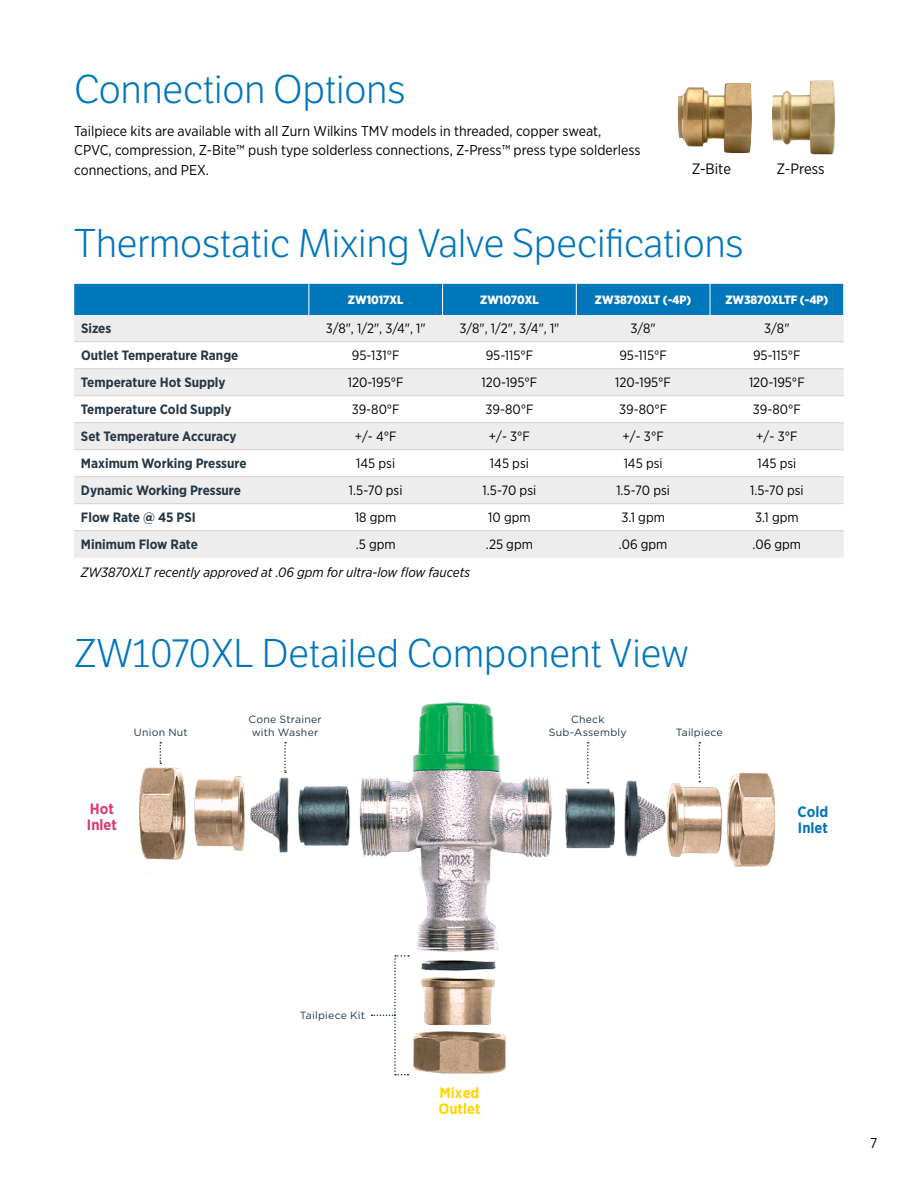
<style>
.page{position:relative;width:918px;height:1188px;background:#fff}
.page>*{position:absolute;margin:0;border:0;box-sizing:border-box;transform-origin:0 0}
.t1{font:39px "LFT Etica Lt";color:#0076bb}
.t2{font:15px "Gotham Narrow";color:#000}
.t3{font:700 15px/16.5px "Gotham Narrow";color:#ffd600}
.t4{font:700 15px/16.5px "Gotham Narrow";color:#0076bb}
.t5{font:700 15px/16.5px "Gotham Narrow";color:#dc3972}
.t6{font:14.25px/19.5px "Gotham Narrow";color:#000}
.t7{font:13.5px "Gotham Narrow";color:#000}
.t8{font:700 13.5px "Gotham Narrow";color:#263746}
.t9{font:italic 13.5px "Gotham Narrow";color:#000}
.t10{font:900 12px "Gotham Narrow";color:#fff}
.t11{font:10.5px/13.5px "Gotham";letter-spacing:.02em;color:#1e384b;text-align:center}
</style>
<div class="page">
<img style="left:139px;top:702px;width:637px;height:374px">
<svg style="left:284px;top:742px;width:2px;height:31px"></svg>
<svg style="left:587px;top:742px;width:2px;height:41px"></svg>
<svg style="left:160px;top:742px;width:1px;height:22px"></svg>
<svg style="left:371px;top:955px;width:38px;height:120px"></svg>
<svg style="left:699px;top:742px;width:1px;height:40px"></svg>
<img style="left:772px;top:80px;width:57px;height:75px">
<img style="left:677px;top:83px;width:75px;height:70px">
<div style="left:74px;top:284px;width:769px;height:31px;background:#0076bb"></div>
<svg style="left:74px;top:315px;width:770px;height:243px;fill:#ededee"></svg>
<hr style="left:443px;top:341px;width:133px;height:1px;background:#d1d3d4">
<hr style="left:576px;top:341px;width:134px;height:1px;background:#d1d3d4">
<hr style="left:443px;top:368px;width:133px;height:1px;background:#d1d3d4">
<hr style="left:576px;top:368px;width:134px;height:1px;background:#d1d3d4">
<hr style="left:74px;top:395px;width:235px;height:1px;background:#d1d3d4">
<hr style="left:309px;top:395px;width:134px;height:1px;background:#d1d3d4">
<hr style="left:443px;top:395px;width:133px;height:1px;background:#d1d3d4">
<hr style="left:576px;top:395px;width:134px;height:1px;background:#d1d3d4">
<hr style="left:710px;top:395px;width:134px;height:1px;background:#d1d3d4">
<hr style="left:74px;top:422px;width:235px;height:1px;background:#d1d3d4">
<hr style="left:309px;top:422px;width:134px;height:1px;background:#d1d3d4">
<hr style="left:443px;top:422px;width:133px;height:1px;background:#d1d3d4">
<hr style="left:576px;top:422px;width:134px;height:1px;background:#d1d3d4">
<hr style="left:74px;top:449px;width:235px;height:1px;background:#d1d3d4">
<hr style="left:309px;top:449px;width:134px;height:1px;background:#d1d3d4">
<hr style="left:443px;top:449px;width:133px;height:1px;background:#d1d3d4">
<hr style="left:576px;top:449px;width:134px;height:1px;background:#d1d3d4">
<hr style="left:74px;top:476px;width:235px;height:1px;background:#d1d3d4">
<hr style="left:309px;top:476px;width:134px;height:1px;background:#d1d3d4">
<hr style="left:443px;top:476px;width:133px;height:1px;background:#d1d3d4">
<hr style="left:576px;top:476px;width:134px;height:1px;background:#d1d3d4">
<hr style="left:74px;top:503px;width:235px;height:1px;background:#d1d3d4">
<hr style="left:309px;top:503px;width:134px;height:1px;background:#d1d3d4">
<hr style="left:443px;top:503px;width:133px;height:1px;background:#d1d3d4">
<hr style="left:576px;top:503px;width:134px;height:1px;background:#d1d3d4">
<hr style="left:309px;top:530px;width:134px;height:1px;background:#d1d3d4">
<hr style="left:443px;top:530px;width:133px;height:1px;background:#d1d3d4">
<hr style="left:576px;top:530px;width:134px;height:1px;background:#d1d3d4">
<hr style="left:442px;top:284px;width:1px;height:31px;background:#fff">
<hr style="left:710px;top:422px;width:134px;height:1px;background:#d1d3d4">
<hr style="left:710px;top:449px;width:134px;height:1px;background:#d1d3d4">
<hr style="left:710px;top:476px;width:134px;height:1px;background:#d1d3d4">
<hr style="left:710px;top:503px;width:134px;height:1px;background:#d1d3d4">
<hr style="left:710px;top:530px;width:134px;height:1px;background:#d1d3d4">
<hr style="left:309px;top:284px;width:1px;height:31px;background:#fff">
<hr style="left:576px;top:284px;width:1px;height:31px;background:#fff">
<hr style="left:710px;top:284px;width:1px;height:31px;background:#fff">
<hr style="left:710px;top:341px;width:134px;height:1px;background:#d1d3d4">
<hr style="left:710px;top:368px;width:134px;height:1px;background:#d1d3d4">
<hr style="left:74px;top:530px;width:235px;height:1px;background:#d1d3d4">
<hr style="left:309px;top:368px;width:134px;height:1px;background:#d1d3d4">
<hr style="left:309px;top:341px;width:134px;height:1px;background:#d1d3d4">
<hr style="left:74px;top:341px;width:235px;height:1px;background:#d1d3d4">
<hr style="left:74px;top:368px;width:235px;height:1px;background:#d1d3d4">
<h1 class="t1" style="left:74px;top:67px;width:333px">Connection Options</h1>
<p class="t6" style="left:74px;top:121px;width:568px">Tailpiece kits are available with all Zurn Wilkins TMV models in threaded, copper sweat,<br>CPVC, compression, Z-Bite™ push type solderless connections, Z-Press™ press type solderless connections, and PEX.</p>
<p class="t2" style="left:692px;top:159px;width:41px">Z-Bite</p>
<p class="t2" style="left:777px;top:159px;width:49px">Z-Press</p>
<h1 class="t1" style="left:74px;top:221px;width:671px">Thermostatic Mixing Valve Specifications</h1>
<p class="t10" style="left:348px;top:292px;width:57px">ZW1017XL</p>
<p class="t10" style="left:480px;top:292px;width:60px">ZW1070XL</p>
<p class="t10" style="left:595px;top:292px;width:98px">ZW3870XLT (-4P)</p>
<p class="t10" style="left:725px;top:292px;width:105px">ZW3870XLTF (-4P)</p>
<p class="t8" style="left:81px;top:320px;width:32px">Sizes</p>
<p class="t7" style="left:326px;top:320px;width:102px">3/8", 1/2", 3/4", 1"</p>
<p class="t7" style="left:459px;top:320px;width:102px">3/8", 1/2", 3/4", 1"</p>
<p class="t7" style="left:631px;top:320px;width:27px">3/8"</p>
<p class="t7" style="left:764px;top:320px;width:27px">3/8"</p>
<p class="t8" style="left:81px;top:347px;width:159px">Outlet Temperature Range</p>
<p class="t7" style="left:352px;top:347px;width:49px">95-131°F</p>
<p class="t7" style="left:486px;top:347px;width:49px">95-115°F</p>
<p class="t7" style="left:619px;top:347px;width:49px">95-115°F</p>
<p class="t7" style="left:753px;top:347px;width:49px">95-115°F</p>
<p class="t8" style="left:81px;top:374px;width:146px">Temperature Hot Supply</p>
<p class="t7" style="left:348px;top:374px;width:57px">120-195°F</p>
<p class="t7" style="left:482px;top:374px;width:57px">120-195°F</p>
<p class="t7" style="left:615px;top:374px;width:57px">120-195°F</p>
<p class="t7" style="left:749px;top:374px;width:57px">120-195°F</p>
<p class="t8" style="left:81px;top:401px;width:152px">Temperature Cold Supply</p>
<p class="t7" style="left:352px;top:401px;width:50px">39-80°F</p>
<p class="t7" style="left:485px;top:401px;width:50px">39-80°F</p>
<p class="t7" style="left:619px;top:401px;width:50px">39-80°F</p>
<p class="t7" style="left:753px;top:401px;width:50px">39-80°F</p>
<p class="t8" style="left:81px;top:428px;width:157px">Set Temperature Accuracy</p>
<p class="t7" style="left:355px;top:428px;width:43px">+/- 4°F</p>
<p class="t7" style="left:489px;top:428px;width:43px">+/- 3°F</p>
<p class="t7" style="left:623px;top:428px;width:43px">+/- 3°F</p>
<p class="t7" style="left:756px;top:428px;width:43px">+/- 3°F</p>
<p class="t8" style="left:81px;top:455px;width:167px">Maximum Working Pressure</p>
<p class="t7" style="left:356px;top:455px;width:40px">145 psi</p>
<p class="t7" style="left:490px;top:455px;width:40px">145 psi</p>
<p class="t7" style="left:624px;top:455px;width:40px">145 psi</p>
<p class="t7" style="left:757px;top:455px;width:40px">145 psi</p>
<p class="t8" style="left:81px;top:482px;width:161px">Dynamic Working Pressure</p>
<p class="t7" style="left:349px;top:482px;width:55px">1.5-70 psi</p>
<p class="t7" style="left:483px;top:482px;width:55px">1.5-70 psi</p>
<p class="t7" style="left:616px;top:482px;width:55px">1.5-70 psi</p>
<p class="t7" style="left:750px;top:482px;width:55px">1.5-70 psi</p>
<p class="t8" style="left:81px;top:509px;width:116px">Flow Rate @ 45 PSI</p>
<p class="t7" style="left:355px;top:509px;width:43px">18 gpm</p>
<p class="t7" style="left:488px;top:509px;width:44px">10 gpm</p>
<p class="t7" style="left:621px;top:509px;width:45px">3.1 gpm</p>
<p class="t7" style="left:755px;top:509px;width:45px">3.1 gpm</p>
<p class="t8" style="left:81px;top:536px;width:118px">Minimum Flow Rate</p>
<p class="t7" style="left:356px;top:536px;width:41px">.5 gpm</p>
<p class="t7" style="left:486px;top:536px;width:48px">.25 gpm</p>
<p class="t7" style="left:619px;top:536px;width:50px">.06 gpm</p>
<p class="t7" style="left:753px;top:536px;width:50px">.06 gpm</p>
<p class="t9" style="left:81px;top:564px;width:391px">ZW3870XLT recently approved at .06 gpm for ultra-low flow faucets</p>
<h1 class="t1" style="left:74px;top:631px;width:616px">ZW1070XL Detailed Component View</h1>
<p class="t11" style="left:248px;top:712px;width:75px">Cone Strainer</p>
<p class="t11" style="left:134px;top:725px;width:56px">Union Nut</p>
<p class="t11" style="left:252px;top:725px;width:68px">with Washer</p>
<p class="t5" style="left:87px;top:800px;width:32px">Hot<br>Inlet</p>
<p class="t11" style="left:549px;top:712px;width:79px">Check<br>Sub-Assembly</p>
<p class="t11" style="left:676px;top:725px;width:49px">Tailpiece</p>
<p class="t4" style="left:798px;top:803px;width:32px">Cold<br>Inlet</p>
<p class="t11" style="left:300px;top:1008px;width:67px">Tailpiece Kit</p>
<p class="t3" style="left:439px;top:1084px;width:43px">Mixed<br>Outlet</p>
<p class="t6" style="left:870px;top:1132px;width:9px">7</p>
</div>
